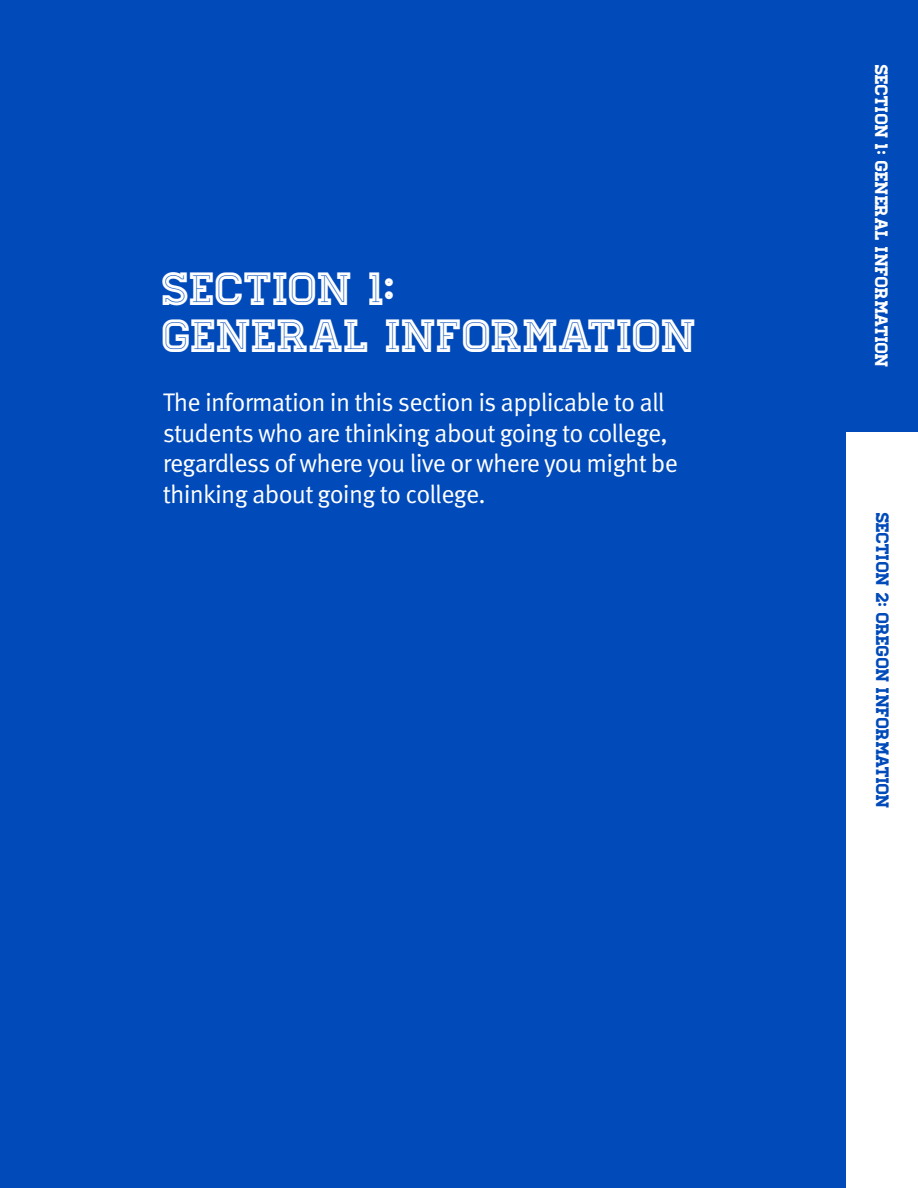
<style>
.page{position:relative;width:918px;height:1188px;background:#004aba}
.page>*{position:absolute;margin:0;border:0;box-sizing:border-box;transform-origin:0 0}
.t1{font:46.5px/46.5px "Homestead Inline";color:#fff}
.t2{font:25.5px/30.6px "Meta OT Norm";letter-spacing:-.03em;color:#fff}
.t3{font:18px "Homestead";color:#fff}
.t4{font:18px "Homestead";color:#004aba}
</style>
<div class="page">
<div style="left:847px;top:432px;width:71px;height:756px;background:#fff"></div>
<h1 class="t1" style="left:163px;top:267px;width:536px">SECTION 1:<br>GENERAL INFORMATION</h1>
<p class="t2" style="left:163px;top:388px;width:517px">The information in this section is applicable to all students who are thinking about going to college, regardless of where you live or where you might be thinking about going to college.</p>
<p class="t3" style="left:892px;top:65px;width:305px;rotate:90deg">Section 1: General information</p>
<p class="t4" style="left:893px;top:513px;width:298px;rotate:90deg">Section 2: Oregon information</p>
</div>
